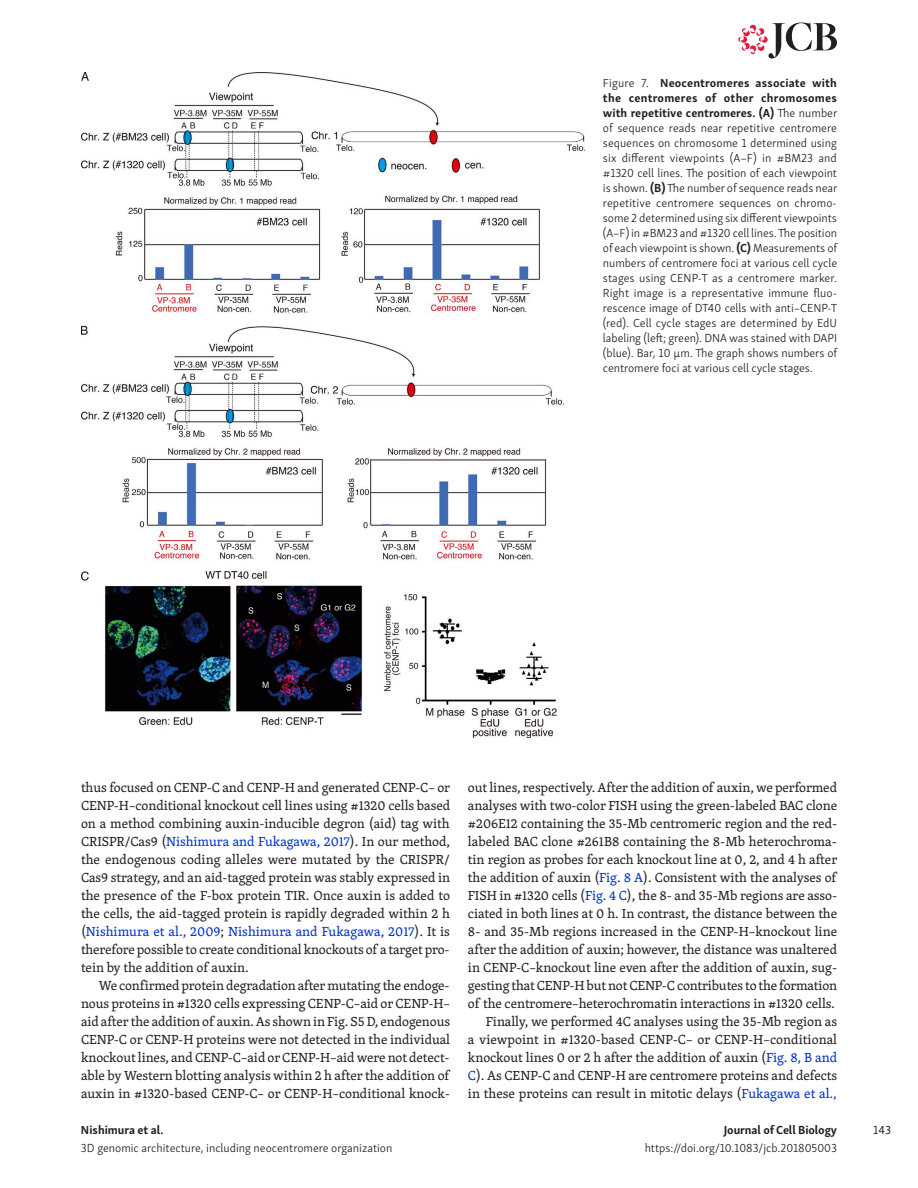
<style>
.page{position:relative;width:918px;height:1188px;background:#fff}
.page>*{position:absolute;margin:0;border:0;box-sizing:border-box;transform-origin:0 0}
.t1{font:13.5px/18px "Skolar PE";letter-spacing:-.005em;color:#231f20;text-align:justify}
.t2{font:300 12px/15px "Skolar Sans PE";color:#231f20;text-align:justify}
.t3{font:700 12px "Skolar Sans PE";letter-spacing:-.005em;color:#231f20}
.t4{font:12px "Skolar Sans PE";color:#231f20}
.s1{font-weight:700}
.s2{color:#0034c9}
</style>
<div class="page">
<svg style="left:738px;top:22px;width:99px;height:36px"></svg>
<img style="left:81px;top:72px;width:504px;height:666px">
<p class="t2" style="left:603px;top:75px;width:236px">Figure 7. <span class="s1">Neocentromeres associate with the centromeres of other chromosomes with repetitive centromeres. (A)</span> The number of sequence reads near repetitive centromere sequences on chromosome 1 determined using six different viewpoints (A–F) in #BM23 and #1320 cell lines. The position of each viewpoint is shown. <span class="s1">(B)</span> The number of sequence reads near repetitive centromere sequences on chromo&shy;some 2 determined using six different viewpoints (A–F) in #BM23 and #1320 cell lines. The position of each viewpoint is shown. <span class="s1">(C)</span> Measurements of numbers of centromere foci at various cell cycle stages using CENP-T as a centromere marker.<br>Right image is a representative immune fluo&shy;rescence image of DT40 cells with anti–CENP-T (red). Cell cycle stages are determined by EdU labeling (left; green). DNA was stained with DAPI (blue). Bar, 10 µm. The graph shows numbers of centromere foci at various cell cycle stages.</p>
<p class="t1" style="left:81px;top:778px;width:371px">thus focused on CENP-C and CENP-H and generated CENP-C– or CENP-H–conditional knockout cell lines using #1320 cells based on a method combining auxin-inducible degron (aid) tag with CRISPR/Cas9 (<span class="s2">Nishimura and Fukagawa, 2017</span>). In our method, the endogenous coding alleles were mutated by the CRISPR/ Cas9 strategy, and an aid-tagged protein was stably expressed in the presence of the F-box protein TIR. Once auxin is added to the cells, the aid-tagged protein is rapidly degraded within 2 h (<span class="s2">Nishimura et al., 2009</span>; <span class="s2">Nishimura and Fukagawa, 2017</span>). It is therefore possible to create conditional knockouts of a target pro&shy;tein by the addition of auxin.</p>
<p class="t1" style="left:81px;top:976px;width:371px;text-indent:18px">We confirmed protein degradation after mutating the endoge&shy;nous proteins in #1320 cells expressing CENP-C–aid or CENP-H– aid after the addition of auxin. As shown in Fig. S5 D, endogenous CENP-C or CENP-H proteins were not detected in the individual knockout lines, and CENP-C–aid or CENP-H–aid were not detect&shy;able by Western blotting analysis within 2 h after the addition of auxin in #1320-based CENP-C– or CENP-H–conditional knock-</p>
<p class="t3" style="left:81px;top:1120px;width:84px">Nishimura et al.</p>
<p class="t2" style="left:81px;top:1140px;width:313px">3D genomic architecture, including neocentromere organization</p>
<p class="t1" style="left:468px;top:778px;width:371px;text-align:right">out lines, respectively. After the addition of auxin, we performed analyses with two-color FISH using the green-labeled BAC clone #206E12 containing the 35-Mb centromeric region and the red&shy;labeled BAC clone #261B8 containing the 8-Mb heterochroma&shy;tin region as probes for each knockout line at 0, 2, and 4 h after the addition of auxin (<span class="s2">Fig. 8 A</span>). Consistent with the analyses of FISH in #1320 cells (<span class="s2">Fig. 4 C</span>), the 8- and 35-Mb regions are asso&shy;ciated in both lines at 0 h. In contrast, the distance between the 8- and 35-Mb regions increased in the CENP-H–knockout line after the addition of auxin; however, the distance was unaltered in CENP-C–knockout line even after the addition of auxin, sug&shy;gesting that CENP-H but not CENP-C contributes to the formation of the centromere–heterochromatin interactions in #1320 cells.<br>Finally, we performed 4C analyses using the 35-Mb region as<br>a viewpoint in #1320-based CENP-C– or CENP-H–conditional knockout lines 0 or 2 h after the addition of auxin (<span class="s2">Fig. 8, B and C</span>). As CENP-C and CENP-H are centromere proteins and defects in these proteins can result in mitotic delays (<span class="s2">Fukagawa et al.,</span></p>
<p class="t3" style="left:724px;top:1120px;width:115px">Journal of Cell Biology</p>
<p class="t2" style="left:645px;top:1140px;width:194px">https://doi.org/10.1083/jcb.201805003</p>
<p class="t4" style="left:873px;top:1121px;width:19px">143</p>
</div>
